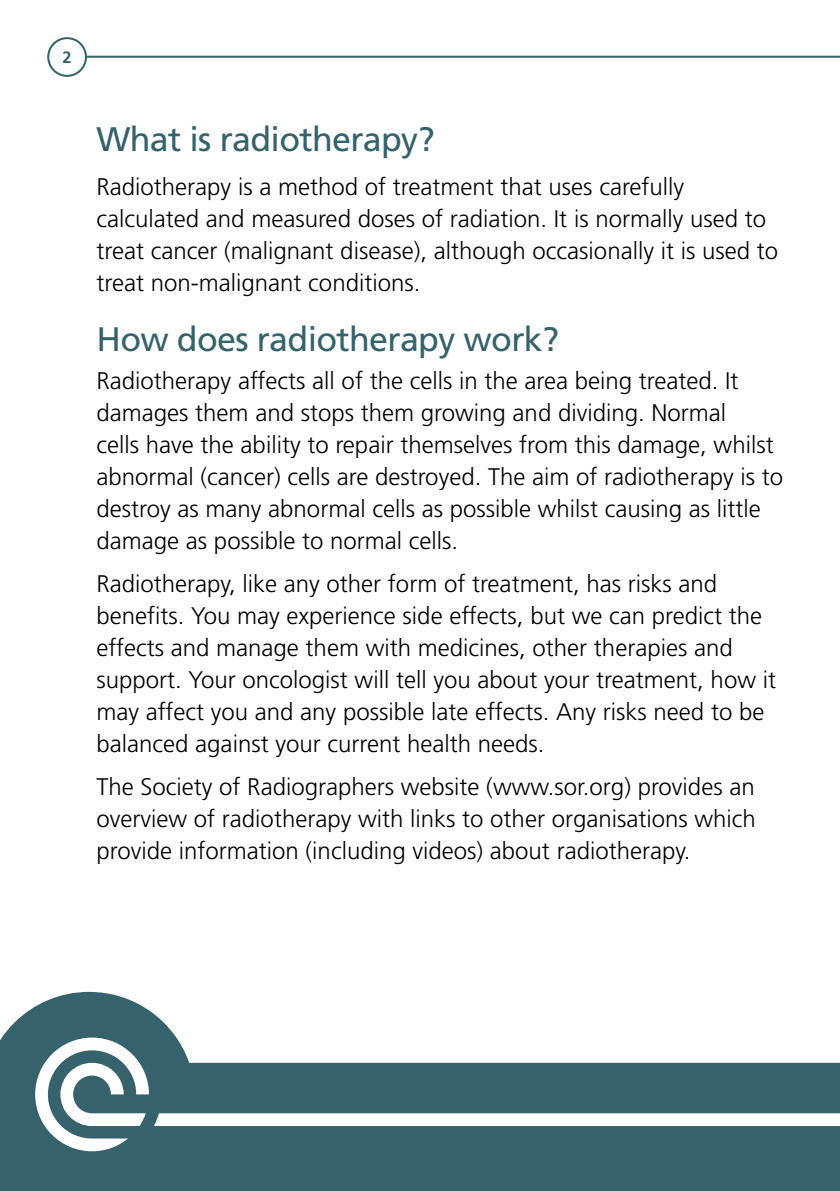
<style>
.page{position:relative;width:840px;height:1191px;background:#fff}
.page>*{position:absolute;margin:0;border:0;box-sizing:border-box;transform-origin:0 0}
.t1{font:34px "Frutiger";letter-spacing:-.02em;color:#35626b}
.t2{font:300 24px/32px "Frutiger";color:#000}
.t3{font:700 16.4px "Frutiger";color:#35626b}
</style>
<div class="page">
<svg style="left:0;top:992px;width:839px;height:199px;fill:#35626b"></svg>
<hr style="left:67px;top:56px;width:772px;height:2px;background:#35626b">
<div style="left:48px;top:38px;width:38px;height:38px;background:#fff;border-radius:50%"></div>
<div style="left:47px;top:37px;width:40px;height:40px;border:2px solid #35626b;border-radius:50%"></div>
<svg style="left:35px;top:1037px;width:804px;height:114px"></svg>
<p class="t3" style="left:62px;top:48px;width:11px">2</p>
<h1 class="t1" style="left:96px;top:119px;width:339px">What is radiotherapy?</h1>
<p class="t2" style="left:96px;top:170px;width:682px">Radiotherapy is a method of treatment that uses carefully calculated and measured doses of radiation. It is normally used to treat cancer (malignant disease), although occasionally it is used to treat non-malignant conditions.</p>
<h1 class="t1" style="left:96px;top:319px;width:464px">How does radiotherapy work?</h1>
<p class="t2" style="left:96px;top:364px;width:687px">Radiotherapy affects all of the cells in the area being treated. It damages them and stops them growing and dividing. Normal<br>cells have the ability to repair themselves from this damage, whilst abnormal (cancer) cells are destroyed. The aim of radiotherapy is to destroy as many abnormal cells as possible whilst causing as little damage as possible to normal cells.</p>
<p class="t2" style="left:96px;top:567px;width:680px">Radiotherapy, like any other form of treatment, has risks and benefits. You may experience side effects, but we can predict the effects and manage them with medicines, other therapies and support. Your oncologist will tell you about your treatment, how it may affect you and any possible late effects. Any risks need to be balanced against your current health needs.</p>
<p class="t2" style="left:96px;top:771px;width:660px;text-align:justify">The Society of Radiographers website (www.sor.org) provides an overview of radiotherapy with links to other organisations which provide information (including videos) about radiotherapy.</p>
</div>
